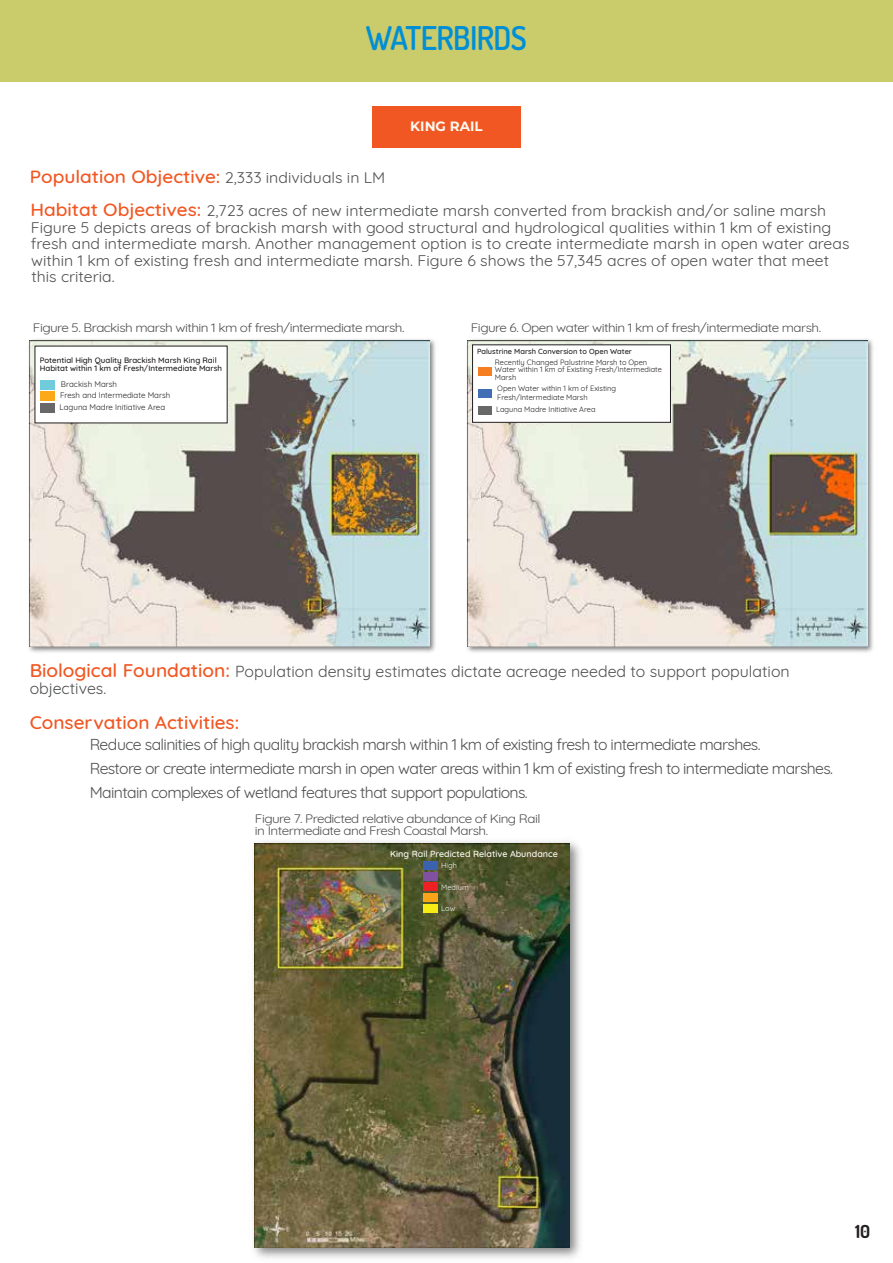
<style>
.page{position:relative;width:893px;height:1263px;background:#fff}
.page>*{position:absolute;margin:0;border:0;box-sizing:border-box;transform-origin:0 0}
.t1{font:600 32.85px "Dosis";letter-spacing:-.02em;color:#008fd5;scale:.96 1}
.t2{font:500 18.45px "Quicksand";color:#f15722}
.t3{font:500 18px "Quicksand";color:#f15722;scale:1.06 1}
.t4{font:700 18px "Dosis";color:#231f20}
.t5{font:15.6px/17.1px "Quicksand";color:#4d4e4e}
.t6{font:15.45px/24px "Quicksand";letter-spacing:-.04em;color:#4d4e4e}
.t7{font:15px/16.5px "Quicksand";color:#4d4e4e;scale:1.06 1}
.t8{font:700 13.5px "Montserrat";color:#fafaf1}
.t9{font:12px/12px "Quicksand";letter-spacing:-.04em;color:#4d4e4e;scale:1.12 1}
.t10{font:500 9px "Quicksand";color:#fafaf1}
.t11{font:500 7.95px/7.9px "Quicksand";color:#231f20}
.t12{font:7.95px/11.6px "Quicksand";color:#231f20}
.t13{font:7.5px/7.5px "Quicksand";color:#231f20}
.t14{font:500 7.5px "Quicksand";color:#231f20}
.t15{font:7.5px "Quicksand";color:#fafaf1}
.s1{font-weight:400;font-size:15px;color:#4d4e4e}
.s2{font-weight:500;font-size:18px;color:#f15722}
.s3{font-weight:500;font-size:18.75px;color:#f15722}
</style>
<div class="page">
<img style="left:467px;top:339px;width:406px;height:314px">
<img style="left:468px;top:340px;width:399px;height:306px">
<img style="left:29px;top:339px;width:407px;height:314px">
<img style="left:30px;top:340px;width:399px;height:306px">
<div style="left:35px;top:346px;width:192px;height:77px;background:#fff"></div>
<div style="left:40px;top:380px;width:14px;height:9px;background:#70ccdb"></div>
<div style="left:40px;top:391px;width:14px;height:10px;background:#fba919"></div>
<div style="left:40px;top:403px;width:14px;height:9px;background:#686868"></div>
<div style="left:472px;top:345px;width:199px;height:77px;background:#fff"></div>
<div style="left:478px;top:367px;width:13px;height:9px;background:#f57e20"></div>
<div style="left:478px;top:389px;width:13px;height:9px;background:#416eb5"></div>
<div style="left:478px;top:406px;width:13px;height:9px;background:#686868"></div>
<img style="left:253px;top:841px;width:327px;height:417px">
<img style="left:255px;top:843px;width:315px;height:404px">
<div style="left:0;top:0;width:893px;height:81px;background:#cacb6b"></div>
<div style="left:423px;top:861px;width:15px;height:9px;background:#3b62ae"></div>
<div style="left:423px;top:872px;width:15px;height:8px;background:#8150a0"></div>
<div style="left:423px;top:882px;width:15px;height:9px;background:#ed2024"></div>
<div style="left:423px;top:893px;width:15px;height:9px;background:#faa41a"></div>
<div style="left:423px;top:904px;width:15px;height:8px;background:#f6eb14"></div>
<div style="left:372px;top:106px;width:149px;height:42px;background:#f15722"></div>
<h1 class="t1" style="left:366px;top:14px;width:169px">WATERBIRDS</h1>
<p class="t8" style="left:410px;top:117px;width:74px">KING RAIL</p>
<p class="t3" style="left:30px;top:162px;width:337px">Population Objective: <span class="s1">2,333 individuals in LM</span></p>
<p class="t7" style="left:30px;top:201px;width:774px"><span class="s2">Habitat Objectives:</span> 2,723 acres of new intermediate marsh converted from brackish and/or saline marsh Figure 5 depicts areas of brackish marsh with good structural and hydrological qualities within 1 km of existing fresh and intermediate marsh. Another management option is to create intermediate marsh in open water areas within 1 km of existing fresh and intermediate marsh. Figure 6 shows the 57,345 acres of open water that meet this criteria.</p>
<p class="t9" style="left:33px;top:321px;width:333px">Figure 5. Brackish marsh within 1 km of fresh/intermediate marsh.</p>
<p class="t9" style="left:471px;top:321px;width:314px">Figure 6. Open water within 1 km of fresh/intermediate marsh.</p>
<p class="t11" style="left:40px;top:355px;width:184px">Potential High Quality Brackish Marsh King Rail<br>Habitat within 1 km of Fresh/Intermediate Marsh</p>
<p class="t12" style="left:60px;top:377px;width:112px">Brackish Marsh<br>Fresh and Intermediate Marsh<br>Laguna Madre Initiative Area</p>
<p class="t14" style="left:477px;top:345px;width:157px">Palustrine Marsh Conversion to Open Water</p>
<p class="t13" style="left:495px;top:357px;width:168px">Recently Changed Palustrine Marsh to Open<br>Water within 1 km of Existing Fresh/Intermediate<br>Marsh</p>
<p class="t13" style="left:497px;top:383px;width:120px;line-height:9px">Open Water within 1 km of Existing<br>Fresh/Intermediate Marsh</p>
<p class="t13" style="left:496px;top:405px;width:101px">Laguna Madre Initiative Area</p>
<p class="t5" style="left:30px;top:661px;width:761px"><span class="s3">Biological Foundation:</span> Population density estimates dictate acreage needed to support population objectives.</p>
<p class="t2" style="left:30px;top:708px;width:211px">Conservation Activities:</p>
<p class="t6" style="left:90px;top:731px;width:745px">Reduce salinities of high quality brackish marsh within 1 km of existing fresh to intermediate marshes.<br>Restore or create intermediate marsh in open water areas within 1 km of existing fresh to intermediate marshes.<br>Maintain complexes of wetland features that support populations.</p>
<p class="t9" style="left:255px;top:812px;width:256px">Figure 7. Predicted relative abundance of King Rail in Intermediate and Fresh Coastal Marsh.</p>
<p class="t10" style="left:390px;top:846px;width:169px">King Rail Predicted Relative Abundance</p>
<p class="t15" style="left:441px;top:860px;width:17px">High</p>
<p class="t15" style="left:441px;top:881px;width:29px">Medium</p>
<p class="t15" style="left:441px;top:903px;width:16px">Low</p>
<p class="t4" style="left:855px;top:1218px;width:17px">10</p>
</div>
